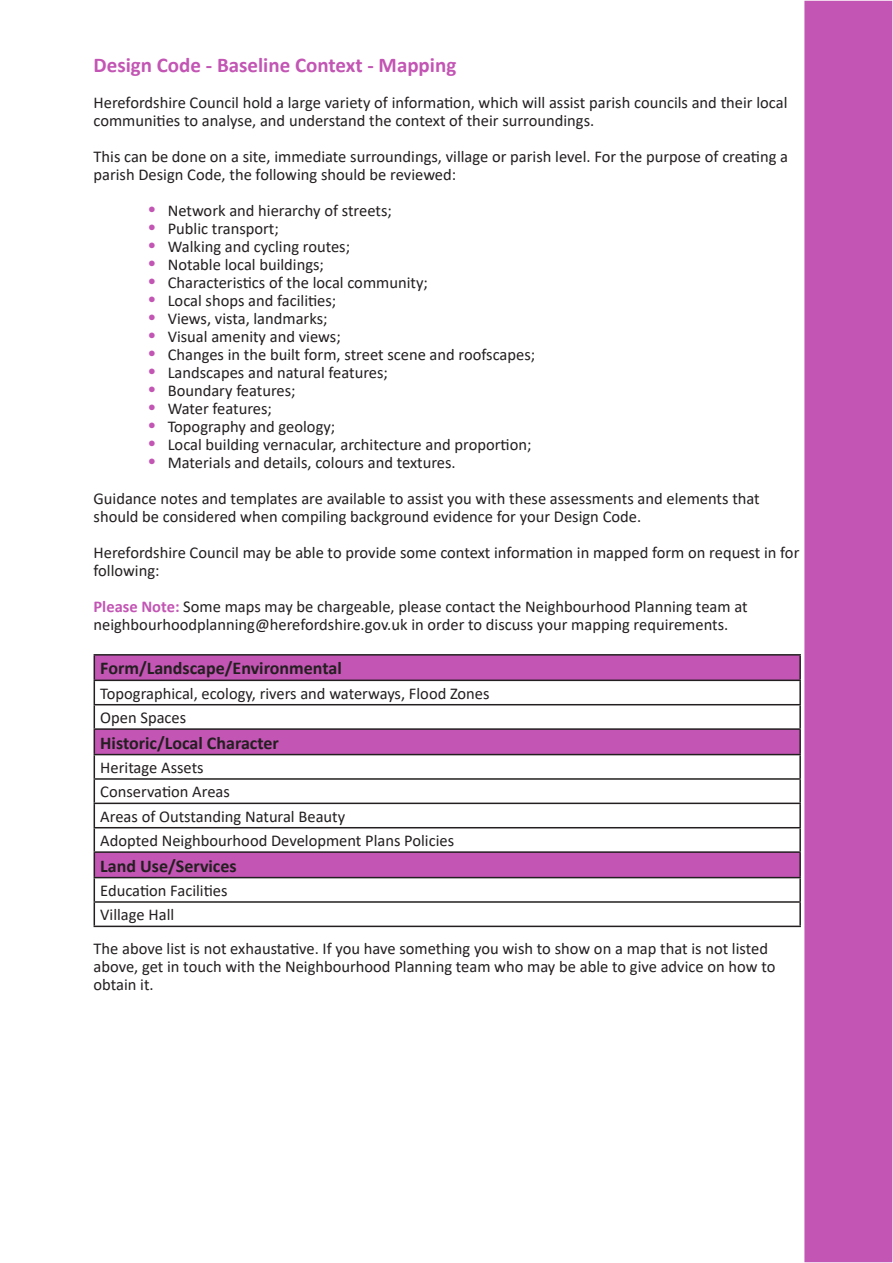
<style>
.page{position:relative;width:893px;height:1263px;background:#fff}
.page>*{position:absolute;margin:0;border:0;box-sizing:border-box;transform-origin:0 0}
.t1{font:700 21px "Calibri";color:#c355b4}
.t2{font:700 18px "Calibri";color:#231f20}
.t3{font:16.5px/18px "Calibri";color:#231f20}
.s1{font-size:18px;color:#c355b4}
.s2{font-weight:700;color:#c355b4}
</style>
<div class="page">
<hr style="left:94px;top:926px;width:707px;height:1px;background:#231f20">
<hr style="left:799px;top:903px;width:2px;height:23px;background:#231f20">
<hr style="left:94px;top:901px;width:707px;height:2px;background:#231f20">
<hr style="left:799px;top:878px;width:2px;height:23px;background:#231f20">
<hr style="left:799px;top:828px;width:2px;height:23px;background:#231f20">
<hr style="left:94px;top:827px;width:707px;height:1px;background:#231f20">
<hr style="left:799px;top:804px;width:2px;height:23px;background:#231f20">
<hr style="left:94px;top:803px;width:707px;height:1px;background:#231f20">
<hr style="left:799px;top:780px;width:2px;height:23px;background:#231f20">
<hr style="left:94px;top:778px;width:707px;height:2px;background:#231f20">
<hr style="left:799px;top:755px;width:2px;height:23px;background:#231f20">
<hr style="left:799px;top:705px;width:2px;height:23px;background:#231f20">
<hr style="left:94px;top:704px;width:707px;height:1px;background:#231f20">
<hr style="left:799px;top:681px;width:2px;height:23px;background:#231f20">
<div style="left:94px;top:655px;width:706px;height:25px;background:#c355b4"></div>
<hr style="left:94px;top:654px;width:707px;height:2px;background:#231f20">
<hr style="left:799px;top:656px;width:2px;height:24px;background:#231f20">
<hr style="left:94px;top:680px;width:707px;height:1px;background:#231f20">
<div style="left:94px;top:729px;width:706px;height:25px;background:#c355b4"></div>
<hr style="left:94px;top:728px;width:707px;height:2px;background:#231f20">
<hr style="left:799px;top:730px;width:2px;height:24px;background:#231f20">
<hr style="left:94px;top:754px;width:707px;height:1px;background:#231f20">
<div style="left:94px;top:852px;width:706px;height:26px;background:#c355b4"></div>
<hr style="left:94px;top:851px;width:707px;height:2px;background:#231f20">
<svg style="left:94px;top:656px;width:1px;height:270px"></svg>
<hr style="left:799px;top:853px;width:2px;height:24px;background:#231f20">
<hr style="left:94px;top:877px;width:707px;height:1px;background:#231f20">
<div style="left:805px;top:2px;width:86px;height:1259px;background:#c355b4"></div>
<div style="left:804px;top:1px;width:88px;height:1261px;border:2px solid #c355b4"></div>
<p class="t1" style="left:94px;top:50px;width:364px">Design Code - Baseline Context - Mapping</p>
<p class="t3" style="left:94px;top:93px;width:695px">Herefordshire Council hold a large variety of information, which will assist parish councils and their local communities to analyse, and understand the context of their surroundings.</p>
<p class="t3" style="left:94px;top:147px;width:696px">This can be done on a site, immediate surroundings, village or parish level. For the purpose of creating a parish Design Code, the following should be reviewed:</p>
<p class="t3" style="left:148px;top:201px;width:246px"><span class="s1">•</span> Network and hierarchy of streets;</p>
<p class="t3" style="left:148px;top:219px;width:133px"><span class="s1">•</span> Public transport;</p>
<p class="t3" style="left:148px;top:237px;width:204px"><span class="s1">•</span> Walking and cycling routes;</p>
<p class="t3" style="left:148px;top:255px;width:178px"><span class="s1">•</span> Notable local buildings;</p>
<p class="t3" style="left:148px;top:273px;width:282px"><span class="s1">•</span> Characteristics of the local community;</p>
<p class="t3" style="left:148px;top:291px;width:190px"><span class="s1">•</span> Local shops and facilities;</p>
<p class="t3" style="left:148px;top:309px;width:182px"><span class="s1">•</span> Views, vista, landmarks;</p>
<p class="t3" style="left:148px;top:327px;width:195px"><span class="s1">•</span> Visual amenity and views;</p>
<p class="t3" style="left:148px;top:345px;width:389px"><span class="s1">•</span> Changes in the built form, street scene and roofscapes;</p>
<p class="t3" style="left:148px;top:363px;width:242px"><span class="s1">•</span> Landscapes and natural features;</p>
<p class="t3" style="left:148px;top:381px;width:150px"><span class="s1">•</span> Boundary features;</p>
<p class="t3" style="left:148px;top:399px;width:126px"><span class="s1">•</span> Water features;</p>
<p class="t3" style="left:148px;top:417px;width:189px"><span class="s1">•</span> Topography and geology;</p>
<p class="t3" style="left:148px;top:435px;width:385px"><span class="s1">•</span> Local building vernacular, architecture and proportion;</p>
<p class="t3" style="left:148px;top:453px;width:310px"><span class="s1">•</span> Materials and details, colours and textures.</p>
<p class="t3" style="left:94px;top:489px;width:668px">Guidance notes and templates are available to assist you with these assessments and elements that should be considered when compiling background evidence for your Design Code.</p>
<p class="t3" style="left:94px;top:543px;width:707px">Herefordshire Council may be able to provide some context information in mapped form on request in for following:</p>
<p class="t3" style="left:94px;top:597px;width:656px"><span class="s2">Please Note:</span> Some maps may be chargeable, please contact the Neighbourhood Planning team at neighbourhoodplanning@herefordshire.gov.uk in order to discuss your mapping requirements.</p>
<p class="t2" style="left:100px;top:656px;width:243px">Form/Landscape/Environmental</p>
<p class="t3" style="left:100px;top:684px;width:391px">Topographical, ecology, rivers and waterways, Flood Zones</p>
<p class="t3" style="left:100px;top:708px;width:87px">Open Spaces</p>
<p class="t2" style="left:100px;top:730px;width:180px">Historic/Local Character</p>
<p class="t3" style="left:100px;top:758px;width:105px">Heritage Assets</p>
<p class="t3" style="left:100px;top:782px;width:131px">Conservation Areas</p>
<p class="t3" style="left:100px;top:807px;width:246px">Areas of Outstanding Natural Beauty</p>
<p class="t3" style="left:100px;top:831px;width:355px">Adopted Neighbourhood Development Plans Policies</p>
<p class="t2" style="left:100px;top:853px;width:138px">Land Use/Services</p>
<p class="t3" style="left:100px;top:881px;width:129px">Education Facilities</p>
<p class="t3" style="left:100px;top:905px;width:75px">Village Hall</p>
<p class="t3" style="left:94px;top:939px;width:683px">The above list is not exhaustative. If you have something you wish to show on a map that is not listed above, get in touch with the Neighbourhood Planning team who may be able to give advice on how to obtain it.</p>
</div>
